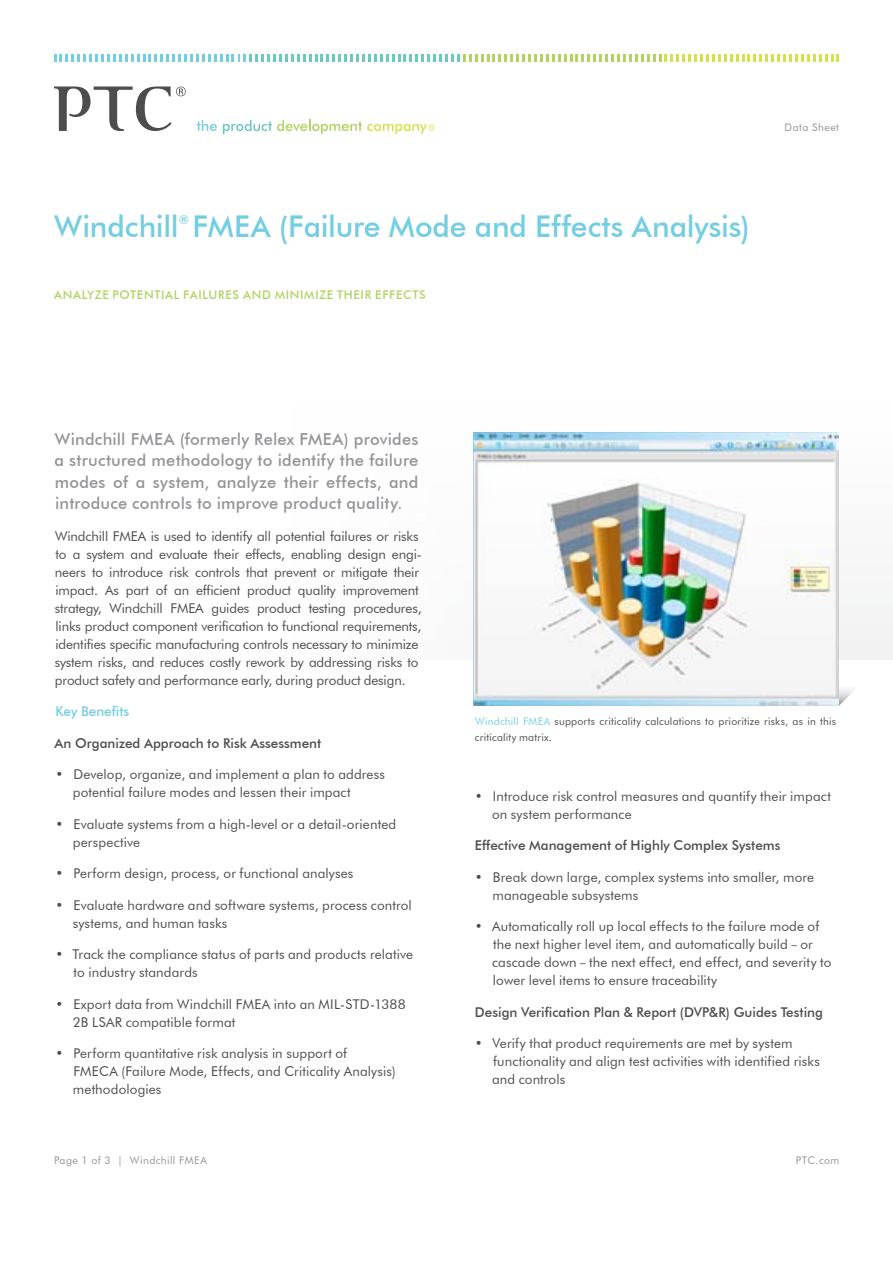
<style>
.page{position:relative;width:893px;height:1263px;background:#fff}
.page>*{position:absolute;margin:0;border:0;box-sizing:border-box;transform-origin:0 0}
.t1{font:500 30px "Futura BT";letter-spacing:.005em;color:#74cee2}
.t2{font:500 16.5px/21.6px "Futura BT";letter-spacing:.015em;color:#939598;text-align:justify}
.t3{font:13.5px/18px "Futura BT";letter-spacing:.005em;color:#4d4d4f}
.t4{font:500 13.5px "Futura BT";color:#4d4d4f}
.t5{font:500 13.5px "Futura BT";color:#74cee2}
.t6{font:500 12.3px "Futura BT";color:#74cee2}
.t7{font:500 12px "Futura BT";letter-spacing:.055em;color:#b0d361}
.t8{font:10.5px/15.8px "Futura BT";letter-spacing:.02em;color:#4d4d4f}
.t9{font:10.5px "Futura BT";letter-spacing:.045em;color:#919396}
.s1{color:#74cee2}
.s2{font-family:"Rotis Semi Serif Std"}
</style>
<div class="page">
<svg style="left:197px;top:120px;width:20px;height:11px"></svg>
<svg style="left:54px;top:54px;width:785px;height:8px"></svg>
<svg style="left:54px;top:87px;width:132px;height:44px"></svg>
<svg style="left:223px;top:120px;width:212px;height:14px"></svg>
<img style="left:839px;top:689px;width:16px;height:17px">
<img style="left:473px;top:432px;width:366px;height:274px">
<h1 class="t1" style="left:54px;top:208px;width:126px">Windchill</h1>
<p class="t6" style="left:179px;top:212px;width:12px">®</p>
<h1 class="t1" style="left:192px;top:208px;width:559px">FMEA (Failure Mode and Effects Analysis)</h1>
<p class="t7" style="left:54px;top:287px;width:373px">Analyze Potential Failures and Minimize Their Effects</p>
<p class="t9" style="left:785px;top:121px;width:56px">Data Sheet</p>
<p class="t2" style="left:54px;top:428px;width:366px">Windchill FMEA (formerly Relex FMEA) provides a structured methodology to identify the failure modes of a system, analyze their effects, and introduce controls to improve product quality.</p>
<p class="t3" style="left:55px;top:527px;width:369px">Windchill FMEA is used to identify all potential failures or risks to a system and evaluate their effects, enabling design engi&shy;neers to introduce risk controls that prevent or mitigate their impact. As part of an efficient product quality improvement strategy, Windchill FMEA guides product testing procedures, links product component verification to functional requirements, identifies specific manufacturing controls necessary to minimize system risks, and reduces costly rework by addressing risks to product safety and performance early, during product design.</p>
<p class="t5" style="left:55px;top:703px;width:75px">Key Benefits</p>
<p class="t4" style="left:55px;top:735px;width:268px">An Organized Approach to Risk Assessment</p>
<p class="t3" style="left:73px;top:765px;width:314px;text-indent:-18px">• Develop, organize, and implement a plan to address potential failure modes and lessen their impact</p>
<p class="t3" style="left:73px;top:815px;width:325px;text-indent:-18px">• Evaluate systems from a high-level or a detail-oriented perspective</p>
<p class="t3" style="left:55px;top:864px;width:299px">• Perform design, process, or functional analyses</p>
<p class="t3" style="left:73px;top:896px;width:341px;text-indent:-17px">• Evaluate hardware and software systems, process control systems, and human tasks</p>
<p class="t3" style="left:74px;top:945px;width:341px;text-indent:-18px">• Track the compliance status of parts and products relative to industry standards</p>
<p class="t3" style="left:73px;top:995px;width:334px;text-indent:-18px">• Export data from Windchill FMEA into an MIL-STD-1388<br>2B LSAR compatible format</p>
<p class="t3" style="left:73px;top:1044px;width:324px;text-indent:-18px">• Perform quantitative risk analysis in support of<br>FMECA (Failure Mode, Effects, and Criticality Analysis) methodologies</p>
<p class="t8" style="left:475px;top:713px;width:363px"><span class="s1">Windchill FMEA</span> supports criticality calculations to prioritize risks, as in this criticality matrix.</p>
<p class="t3" style="left:492px;top:787px;width:340px;text-indent:-17px">• Introduce risk control measures and quantify their impact on system performance</p>
<p class="t4" style="left:475px;top:837px;width:307px">Effective Management of H ighly Complex Systems</p>
<p class="t3" style="left:492px;top:868px;width:323px;text-indent:-18px">• Break down large, complex systems into smaller, more manageable subsystems</p>
<p class="t3" style="left:492px;top:917px;width:341px;text-indent:-17px">• Automatically roll up local effects to the failure mode of the next higher level item, and automatically build <span class="s2">–</span> or cascade down <span class="s2">–</span> the next effect, end effect, and severity to lower level items to ensure traceability</p>
<p class="t4" style="left:475px;top:1004px;width:350px">Design Verification Plan &amp; Report (DVP&amp;R) Guides Testing</p>
<p class="t3" style="left:492px;top:1034px;width:329px;text-indent:-17px">• Verify that product requirements are met by system functionality and align test activities with identified risks and controls</p>
<p class="t9" style="left:54px;top:1154px;width:155px">Page 1 of 3 | Windchill FMEA</p>
<p class="t9" style="left:796px;top:1154px;width:45px">PTC.com</p>
</div>
